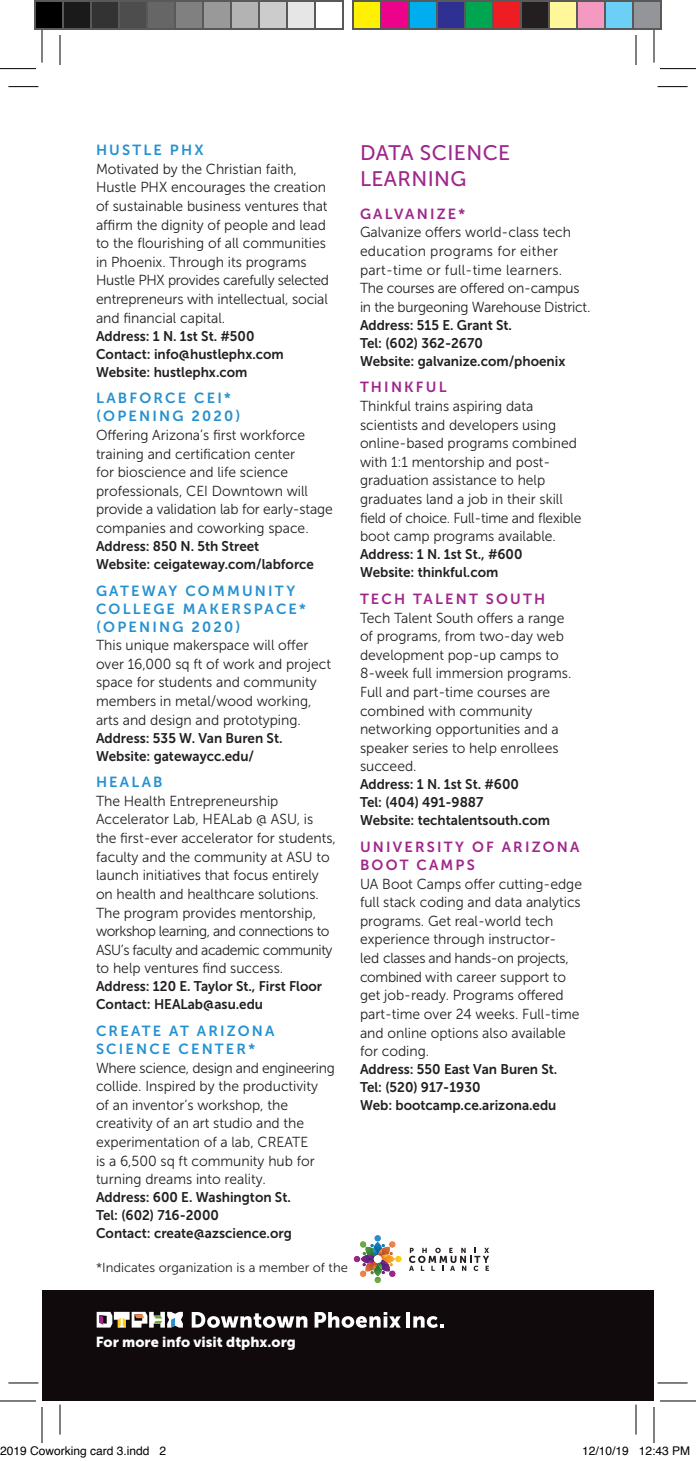
<style>
.page{position:relative;width:696px;height:1461px;background:#fff}
.page>*{position:absolute;margin:0;border:0;box-sizing:border-box;transform-origin:0 0}
.t1{font:21px/26px "Museo Sans 500";letter-spacing:.02em;color:#9f278c}
.t2{font:14.6px/18px "Museo Sans 700";letter-spacing:.15em;color:#2691d0}
.t3{font:14.6px/18px "Museo Sans 700";letter-spacing:.15em;color:#9f278c}
.t4{font:14.4px/18.6px "Museo Sans 300";color:#231f20;scale:.96 1}
.t5{font:14.4px "Museo Sans 900";color:#fff}
.t6{font:14px/18px "Museo Sans 700";color:#231f20;scale:.96 1}
.t7{font:13px "Museo Sans 300";color:#231f20}
.t8{font:12px "Helvetica";color:#000}
</style>
<div class="page">
<svg style="left:354px;top:1235px;width:48px;height:48px"></svg>
<svg style="left:409px;top:1247px;width:80px;height:24px"></svg>
<div style="left:42px;top:1290px;width:612px;height:111px;background:#110a0c"></div>
<svg style="left:97px;top:1311px;width:86px;height:16px"></svg>
<svg style="left:192px;top:1312px;width:115px;height:16px"></svg>
<svg style="left:315px;top:1312px;width:86px;height:16px"></svg>
<hr style="left:406px;top:1312px;width:4px;height:15px;background:#fff">
<svg style="left:413px;top:1316px;width:31px;height:12px"></svg>
<hr style="left:8px;top:86px;width:30px;height:1px;background:#000">
<hr style="left:658px;top:86px;width:30px;height:1px;background:#000">
<hr style="left:8px;top:1382px;width:30px;height:1px;background:#000">
<hr style="left:658px;top:1382px;width:30px;height:1px;background:#000">
<hr style="left:60px;top:35px;width:1px;height:30px;background:#000">
<hr style="left:60px;top:1404px;width:1px;height:30px;background:#000">
<hr style="left:636px;top:35px;width:1px;height:30px;background:#000">
<hr style="left:636px;top:1404px;width:1px;height:30px;background:#000">
<hr style="left:0;top:68px;width:36px;height:1px;background:#000">
<hr style="left:660px;top:68px;width:36px;height:1px;background:#000">
<hr style="left:0;top:1400px;width:36px;height:1px;background:#000">
<hr style="left:660px;top:1400px;width:36px;height:1px;background:#000">
<hr style="left:42px;top:27px;width:1px;height:36px;background:#000">
<hr style="left:42px;top:1407px;width:1px;height:36px;background:#000">
<hr style="left:654px;top:27px;width:1px;height:36px;background:#000">
<hr style="left:654px;top:1407px;width:1px;height:36px;background:#000">
<div style="left:35px;top:1px;width:28px;height:28px;background:#000"></div>
<div style="left:34px;top:0;width:30px;height:30px;border:2px solid #595959"></div>
<div style="left:63px;top:1px;width:28px;height:28px;background:#1a1a1a"></div>
<div style="left:62px;top:0;width:30px;height:30px;border:2px solid #595959"></div>
<div style="left:91px;top:1px;width:28px;height:28px;background:#333"></div>
<div style="left:90px;top:0;width:30px;height:30px;border:2px solid #595959"></div>
<div style="left:119px;top:1px;width:28px;height:28px;background:#4d4d4d"></div>
<div style="left:118px;top:0;width:30px;height:30px;border:2px solid #595959"></div>
<div style="left:147px;top:1px;width:28px;height:28px;background:#666"></div>
<div style="left:146px;top:0;width:30px;height:30px;border:2px solid #595959"></div>
<div style="left:175px;top:1px;width:28px;height:28px;background:#808080"></div>
<div style="left:174px;top:0;width:30px;height:30px;border:2px solid #595959"></div>
<div style="left:203px;top:1px;width:28px;height:28px;background:#999"></div>
<div style="left:202px;top:0;width:30px;height:30px;border:2px solid #595959"></div>
<div style="left:231px;top:1px;width:28px;height:28px;background:#b3b3b3"></div>
<div style="left:230px;top:0;width:30px;height:30px;border:2px solid #595959"></div>
<div style="left:259px;top:1px;width:28px;height:28px;background:#ccc"></div>
<div style="left:258px;top:0;width:30px;height:30px;border:2px solid #595959"></div>
<div style="left:287px;top:1px;width:28px;height:28px;background:#e6e6e6"></div>
<div style="left:286px;top:0;width:30px;height:30px;border:2px solid #595959"></div>
<div style="left:314px;top:0;width:30px;height:30px;border:2px solid #595959"></div>
<div style="left:353px;top:1px;width:28px;height:28px;background:#fff101"></div>
<div style="left:352px;top:0;width:30px;height:30px;border:2px solid #595959"></div>
<div style="left:381px;top:1px;width:28px;height:28px;background:#ed028c"></div>
<div style="left:380px;top:0;width:30px;height:30px;border:2px solid #595959"></div>
<div style="left:409px;top:1px;width:28px;height:28px;background:#00aeef"></div>
<div style="left:408px;top:0;width:30px;height:30px;border:2px solid #595959"></div>
<div style="left:437px;top:1px;width:28px;height:28px;background:#2e3092"></div>
<div style="left:436px;top:0;width:30px;height:30px;border:2px solid #595959"></div>
<div style="left:465px;top:1px;width:28px;height:28px;background:#00a54f"></div>
<div style="left:464px;top:0;width:30px;height:30px;border:2px solid #595959"></div>
<div style="left:493px;top:1px;width:28px;height:28px;background:#ee1d23"></div>
<div style="left:492px;top:0;width:30px;height:30px;border:2px solid #595959"></div>
<div style="left:521px;top:1px;width:28px;height:28px;background:#231f20"></div>
<div style="left:520px;top:0;width:30px;height:30px;border:2px solid #595959"></div>
<div style="left:549px;top:1px;width:28px;height:28px;background:#fff79a"></div>
<div style="left:548px;top:0;width:30px;height:30px;border:2px solid #595959"></div>
<div style="left:577px;top:1px;width:28px;height:28px;background:#f499c2"></div>
<div style="left:576px;top:0;width:30px;height:30px;border:2px solid #595959"></div>
<div style="left:605px;top:1px;width:28px;height:28px;background:#6bcff6"></div>
<div style="left:604px;top:0;width:30px;height:30px;border:2px solid #595959"></div>
<div style="left:633px;top:1px;width:28px;height:28px;background:#939598"></div>
<div style="left:632px;top:0;width:30px;height:30px;border:2px solid #595959"></div>
<p class="t2" style="left:96px;top:141px;width:109px">HUSTLE PHX</p>
<p class="t4" style="left:96px;top:160px;width:244px">Motivated by the Christian faith, Hustle PHX encourages the creation of sustainable business ventures that affirm the dignity of people and lead to the flourishing of all communities in Phoenix. Through its programs Hustle PHX provides carefully selected entrepreneurs with intellectual, social and financial capital.</p>
<p class="t6" style="left:96px;top:327px;width:197px">Address: 1 N. 1st St. #500<br>Contact: info@hustlephx.com<br>Website: hustlephx.com</p>
<p class="t2" style="left:96px;top:389px;width:146px">LABFORCE CEI* (OPENING 2020)</p>
<p class="t4" style="left:96px;top:426px;width:248px">Offering Arizona’s first workforce training and certification center<br>for bioscience and life science professionals, CEI Downtown will provide a validation lab for early-stage companies and coworking space.</p>
<p class="t6" style="left:96px;top:537px;width:229px">Address: 850 N. 5th Street<br>Website: ceigateway.com/labforce</p>
<p class="t2" style="left:96px;top:581px;width:211px">GATEWAY COMMUNITY<br>COLLEGE MAKERSPACE* (OPENING 2020)</p>
<p class="t4" style="left:96px;top:636px;width:246px">This unique makerspace will offer over 16,000 sq ft of work and project space for students and community members in metal/wood working, arts and design and prototyping.</p>
<p class="t6" style="left:96px;top:729px;width:196px">Address: 535 W. Van Buren St.<br>Website: gatewaycc.edu/</p>
<p class="t2" style="left:96px;top:773px;width:68px">HEALAB</p>
<p class="t4" style="left:96px;top:792px;width:251px">The Health Entrepreneurship Accelerator Lab, HEALab @ ASU, is the first-ever accelerator for students, faculty and the community at ASU to launch initiatives that focus entirely on health and healthcare solutions.<br>The program provides mentorship, workshop learning, and connections to ASU’s faculty and academic community to help ventures find success.</p>
<p class="t6" style="left:96px;top:977px;width:237px">Address: 120 E. Taylor St., First Floor<br>Contact: HEALab@asu.edu</p>
<p class="t2" style="left:96px;top:1022px;width:180px">CREATE AT ARIZONA<br>SCIENCE CENTER*</p>
<p class="t4" style="left:96px;top:1058px;width:250px">Where science, design and engineering collide. Inspired by the productivity<br>of an inventor’s workshop, the creativity of an art studio and the experimentation of a lab, CREATE<br>is a 6,500 sq ft community hub for turning dreams into reality.</p>
<p class="t6" style="left:96px;top:1188px;width:206px">Address: 600 E. Washington St.<br>Tel: (602) 716-2000<br>Contact: create@azscience.org</p>
<p class="t7" style="left:96px;top:1260px;width:253px">*Indicates organization is a member of the</p>
<h1 class="t1" style="left:360px;top:140px;width:152px">DATA SCIENCE<br>LEARNING</h1>
<p class="t3" style="left:360px;top:205px;width:107px">GALVANIZE*</p>
<p class="t4" style="left:360px;top:223px;width:242px">Galvanize offers world-class tech education programs for either part-time or full-time learners.<br>The courses are offered on-campus in the burgeoning Warehouse District.</p>
<p class="t6" style="left:360px;top:316px;width:215px">Address: 515 E. Grant St.<br>Tel: (602) 362-2670<br>Website: galvanize.com/phoenix</p>
<p class="t3" style="left:360px;top:378px;width:88px">THINKFUL</p>
<p class="t4" style="left:360px;top:397px;width:232px">Thinkful trains aspiring data scientists and developers using online-based programs combined with 1:1 mentorship and post&shy;graduation assistance to help graduates land a job in their skill field of choice. Full-time and flexible boot camp programs available.</p>
<p class="t6" style="left:360px;top:545px;width:171px">Address: 1 N. 1st St., #600<br>Website: thinkful.com</p>
<p class="t3" style="left:360px;top:590px;width:187px">TECH TALENT SOUTH</p>
<p class="t4" style="left:360px;top:608px;width:222px">Tech Talent South offers a range of programs, from two-day web development pop-up camps to<br>8-week full immersion programs.<br>Full and part-time courses are combined with community networking opportunities and a speaker series to help enrollees succeed.</p>
<p class="t6" style="left:360px;top:775px;width:199px">Address: 1 N. 1st St. #600<br>Tel: (404) 491-9887<br>Website: techtalentsouth.com</p>
<p class="t3" style="left:360px;top:838px;width:221px">UNIVERSITY OF ARIZONA<br>BOOT CAMPS</p>
<p class="t4" style="left:360px;top:874px;width:233px">UA Boot Camps offer cutting-edge full stack coding and data analytics programs. Get real-world tech experience through instructor-<br>led classes and hands-on projects, combined with career support to get job-ready. Programs offered part-time over 24 weeks. Full-time and online options also available for coding.</p>
<p class="t6" style="left:360px;top:1060px;width:207px">Address: 550 East Van Buren St.<br>Tel: (520) 917-1930<br>Web: bootcamp.ce.arizona.edu</p>
<p class="t5" style="left:96px;top:1333px;width:202px">For more info visit dtphx.org</p>
<p class="t8" style="left:0;top:1441px;width:168px">2019 Coworking card 3.indd 2</p>
<p class="t8" style="left:582px;top:1441px;width:110px">12/10/19 12:43 PM</p>
</div>
